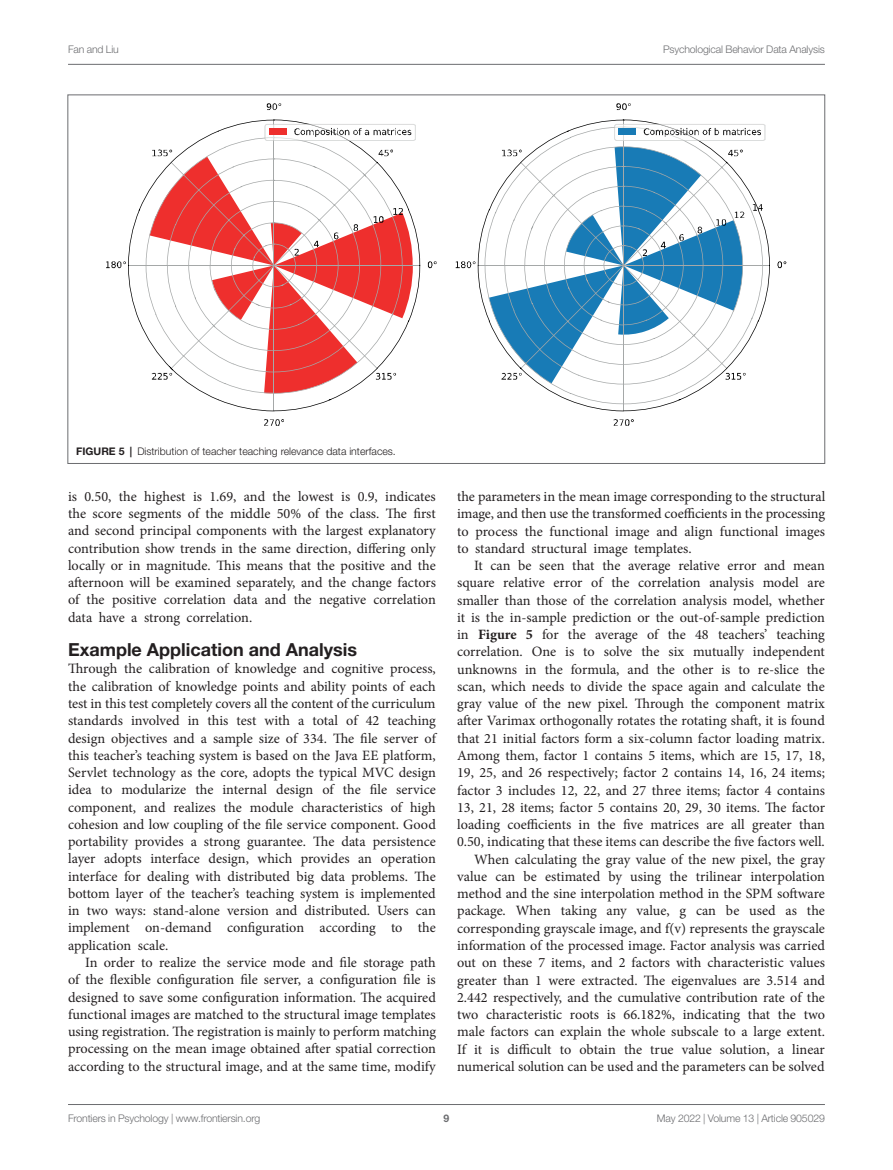
<style>
.page{position:relative;width:893px;height:1170px;background:#fff}
.page>*{position:absolute;margin:0;border:0;box-sizing:border-box;transform-origin:0 0}
.HEAD_2{font:700 18px "Helvetica Neue LT Std";color:#231f20}
.TEXT{font:14.25px/17.2px "Minion Pro";color:#231f20;text-align:justify}
.TEXT_FLUSH{font:14.25px/17.2px "Minion Pro";color:#231f20;text-align:justify}
.t1{font:300 10.5px "Helvetica Neue LT Std";letter-spacing:-.015em;color:#6c6d70}
.FIG_LEG{font:300 10.5px "Helvetica Neue LT Std";color:#231f20}
.t2{font:700 10.5px "Helvetica Neue LT Std";color:#6c6d70}
.s1{font-weight:700}
</style>
<div class="page">
<hr style="left:68px;top:64px;width:757px;height:1px;background:#6c6d70">
<hr style="left:68px;top:1104px;width:757px;height:1px;background:#6c6d70">
<svg style="left:428px;top:261px;width:8px;height:7px"></svg>
<svg style="left:267px;top:103px;width:14px;height:7px"></svg>
<svg style="left:106px;top:261px;width:20px;height:7px"></svg>
<svg style="left:264px;top:419px;width:20px;height:7px"></svg>
<svg style="left:128px;top:119px;width:292px;height:292px"></svg>
<svg style="left:265px;top:124px;width:151px;height:17px"></svg>
<svg style="left:777px;top:261px;width:9px;height:7px"></svg>
<svg style="left:616px;top:103px;width:15px;height:7px"></svg>
<svg style="left:456px;top:261px;width:19px;height:7px"></svg>
<svg style="left:614px;top:419px;width:20px;height:7px"></svg>
<svg style="left:478px;top:119px;width:292px;height:292px"></svg>
<svg style="left:489px;top:124px;width:276px;height:259px"></svg>
<p class="t1" style="left:68px;top:42px;width:52px">Fan and Liu</p>
<p class="t1" style="left:663px;top:42px;width:163px">Psychological Behavior Data Analysis</p>
<p class="FIG_LEG" style="left:76px;top:445px;width:321px"><span class="s1">FIGURE 5 |</span> Distribution of teacher teaching relevance data interfaces.</p>
<p class="TEXT" style="left:68px;top:487px;width:369px">is 0.50, the highest is 1.69, and the lowest is 0.9, indicates the score segments of the middle 50% of the class. The first and second principal components with the largest explanatory contribution show trends in the same direction, differing only locally or in magnitude. This means that the positive and the afternoon will be examined separately, and the change factors of the positive correlation data and the negative correlation data have a strong correlation.</p>
<p class="HEAD_2" style="left:68px;top:638px;width:291px">Example Application and Analysis</p>
<p class="TEXT_FLUSH" style="left:68px;top:660px;width:369px">Through the calibration of knowledge and cognitive process, the calibration of knowledge points and ability points of each test in this test completely covers all the content of the curriculum standards involved in this test with a total of 42 teaching design objectives and a sample size of 334. The file server of this teacher’s teaching system is based on the Java EE platform, Servlet technology as the core, adopts the typical MVC design idea to modularize the internal design of the file service component, and realizes the module characteristics of high cohesion and low coupling of the file service component. Good portability provides a strong guarantee. The data persistence layer adopts interface design, which provides an operation interface for dealing with distributed big data problems. The bottom layer of the teacher’s teaching system is implemented in two ways: stand-alone version and distributed. Users can implement on-demand configuration according to the application scale.</p>
<p class="TEXT" style="left:68px;top:953px;width:370px;text-indent:17px">In order to realize the service mode and file storage path of the flexible configuration file server, a configuration file is designed to save some configuration information. The acquired functional images are matched to the structural image templates using registration. The registration is mainly to perform matching processing on the mean image obtained after spatial correction according to the structural image, and at the same time, modify</p>
<p class="TEXT" style="left:457px;top:488px;width:370px">the parameters in the mean image corresponding to the structural image, and then use the transformed coefficients in the processing to process the functional image and align functional images to standard structural image templates.</p>
<p class="TEXT" style="left:457px;top:557px;width:369px;text-indent:17px">It can be seen that the average relative error and mean square relative error of the correlation analysis model are smaller than those of the correlation analysis model, whether it is the in-sample prediction or the out-of-sample prediction in <span class="s1">Figure 5</span> for the average of the 48 teachers’ teaching correlation. One is to solve the six mutually independent unknowns in the formula, and the other is to re-slice the scan, which needs to divide the space again and calculate the gray value of the new pixel. Through the component matrix after Varimax orthogonally rotates the rotating shaft, it is found that 21 initial factors form a six-column factor loading matrix.<br>Among them, factor 1 contains 5 items, which are 15, 17, 18, 19, 25, and 26 respectively; factor 2 contains 14, 16, 24 items; factor 3 includes 12, 22, and 27 three items; factor 4 contains 13, 21, 28 items; factor 5 contains 20, 29, 30 items. The factor loading coefficients in the five matrices are all greater than 0.50, indicating that these items can describe the five factors well.</p>
<p class="TEXT" style="left:457px;top:850px;width:369px;text-indent:17px">When calculating the gray value of the new pixel, the gray value can be estimated by using the trilinear interpolation method and the sine interpolation method in the SPM software package. When taking any value, g can be used as the corresponding grayscale image, and f(v) represents the grayscale information of the processed image. Factor analysis was carried out on these 7 items, and 2 factors with characteristic values greater than 1 were extracted. The eigenvalues are 3.514 and 2.442 respectively, and the cumulative contribution rate of the two characteristic roots is 66.182%, indicating that the two male factors can explain the whole subscale to a large extent.<br>If it is difficult to obtain the true value solution, a linear numerical solution can be used and the parameters can be solved</p>
<p class="t1" style="left:68px;top:1111px;width:194px">Frontiers in Psychology | www.frontiersin.org</p>
<p class="t2" style="left:444px;top:1111px;width:7px">9</p>
<p class="t1" style="left:657px;top:1111px;width:169px">May 2022 | Volume 13 | Article 905029</p>
</div>
